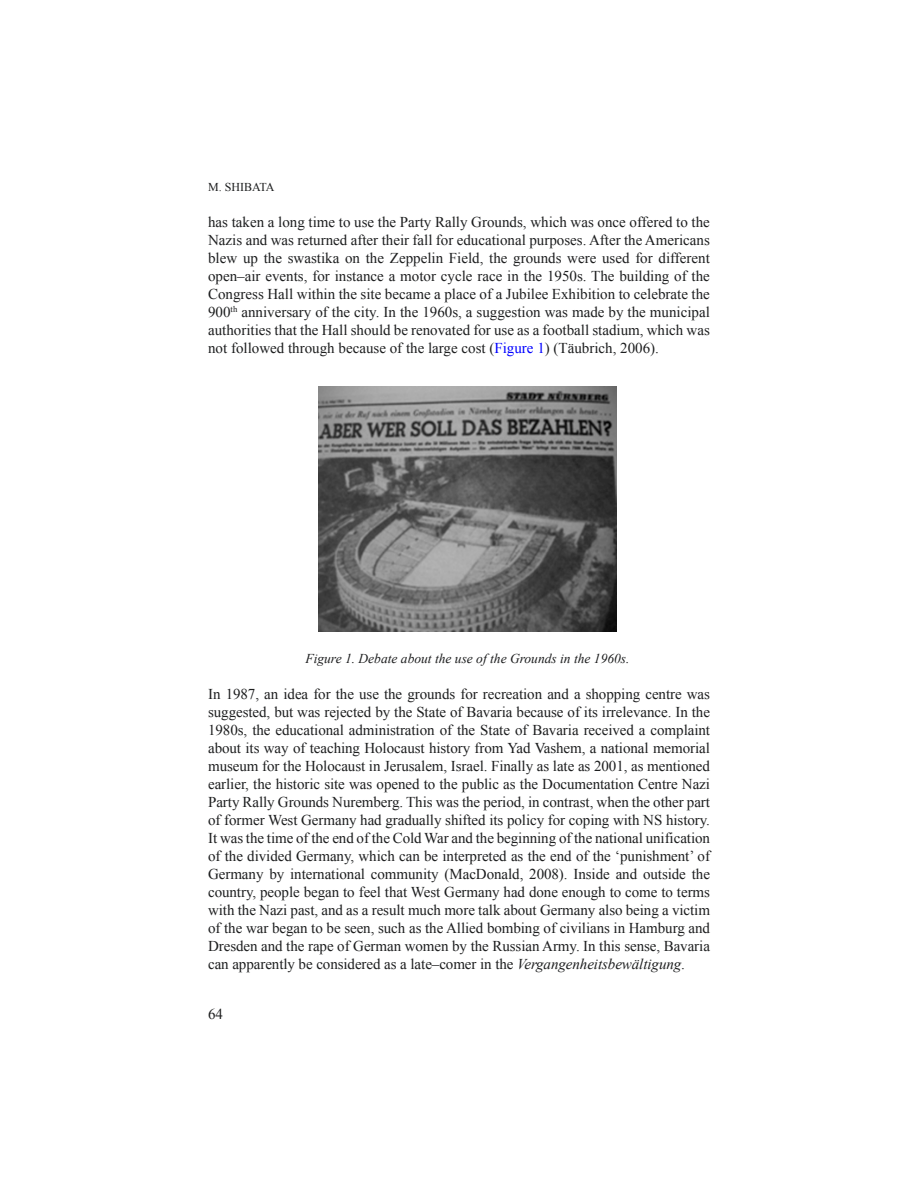
<style>
.page{position:relative;width:918px;height:1188px;background:#fff}
.page>*{position:absolute;margin:0;border:0;box-sizing:border-box;transform-origin:0 0}
.t1{font:15px/18px "Times New Roman";letter-spacing:-.005em;color:#1d1e1f;text-align:justify}
.t2{font:italic 13.5px "Times New Roman";color:#1d1e1f}
.t3{font:12px "Times New Roman";color:#1d1e1f}
.s1{color:#00f}
.s2{font-style:italic}
</style>
<div class="page">
<img style="left:319px;top:387px;width:297px;height:244px">
<p class="t3" style="left:208px;top:181px;width:68px">M. SHIBATA</p>
<p class="t1" style="left:208px;top:213px;width:503px">has taken a long time to use the Party Rally Grounds, which was once offered to the Nazis and was returned after their fall for educational purposes. After the Americans blew up the swastika on the Zeppelin Field, the grounds were used for different open–air events, for instance a motor cycle race in the 1950s. The building of the Congress Hall within the site became a place of a Jubilee Exhibition to celebrate the 900 <sup>th</sup> anniversary of the city. In the 1960s, a suggestion was made by the municipal authorities that the Hall should be renovated for use as a football stadium, which was not followed through because of the large cost (<span class="s1">Figure 1</span>) ( Täubrich , 2006) .</p>
<p class="t2" style="left:305px;top:651px;width:326px">Figure 1 . Debate about the use of the Grounds in the 1960s.</p>
<p class="t1" style="left:208px;top:684px;width:503px">In 1987, an idea for the use the grounds for recreation and a shopping centre was suggested, but was rejected by the State of Bavaria because of its irrelevance. In the 1980s, the educational administration of the State of Bavaria received a complaint about its way of teaching Holocaust history from Yad Vashem, a national memorial museum for the Holocaust in Jerusalem, Israel. Finally as late as 2001, as mentioned earlier, the historic site was opened to the public as the Documentation Centre Nazi Party Rally Grounds Nuremberg. This was the period, in contrast, when the other part of former West Germany had gradually shifted its policy for coping with NS history.<br>It was the time of the end of the Cold War and the beginning of the national unification of the divided Germany, which can be interpreted as the end of the ‘punishment’ of Germany by international community (MacDonald, 2008) . Inside and outside the country, people began to feel that West Germany had done enough to come to terms with the Nazi past, and as a result much more talk about Germany also being a victim of the war began to be seen, such as the Allied bombing of civilians in Hamburg and Dresden and the rape of German women by the Russian Army. In this sense, Bavaria can apparently be considered as a late–comer in the <span class="s2">Vergangenheitsbewältigung</span> .</p>
<p class="t1" style="left:208px;top:1005px;width:16px">64</p>
</div>
